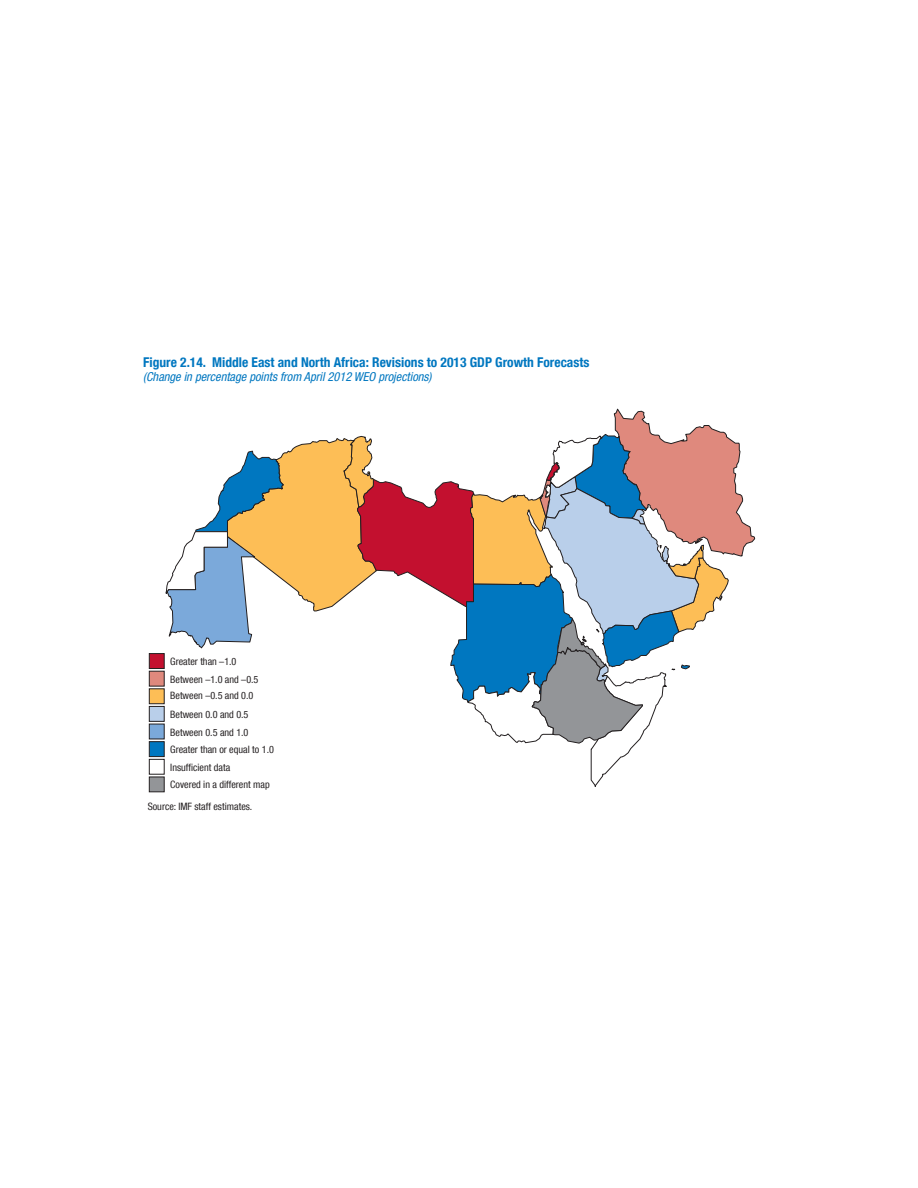
<style>
.page{position:relative;width:918px;height:1188px;background:#fff}
.page>*{position:absolute;margin:0;border:0;box-sizing:border-box;transform-origin:0 0}
.t1{font:700 condensed 13.5px "Helvetica Neue LT Com";color:#0077c0}
.t2{font:italic condensed 12.3px "Helvetica Neue LT Com";color:#0077c0}
.t3{font:condensed 10.2px/18px "Helvetica Neue LT Com";color:#231f20}
</style>
<div class="page">
<svg style="left:165px;top:408px;width:590px;height:379px"></svg>
<div style="left:149px;top:653px;width:15px;height:16px;background:#c3102f;border:1px solid #231f20"></div>
<div style="left:149px;top:671px;width:15px;height:15px;background:#df897d;border:1px solid #231f20"></div>
<div style="left:149px;top:689px;width:15px;height:15px;background:#fdbe56;border:1px solid #231f20"></div>
<div style="left:149px;top:706px;width:15px;height:16px;background:#b9cfea;border:1px solid #231f20"></div>
<div style="left:149px;top:724px;width:15px;height:15px;background:#7ba9da;border:1px solid #231f20"></div>
<div style="left:149px;top:741px;width:15px;height:16px;background:#0077c0;border:1px solid #231f20"></div>
<div style="left:149px;top:759px;width:15px;height:15px;background:#fff;border:1px solid #231f20"></div>
<div style="left:149px;top:777px;width:15px;height:15px;background:#939598;border:1px solid #231f20"></div>
<h1 class="t1" style="left:143px;top:354px;width:448px">Figure 2.14. Middle East and North Africa: Revisions to 2013 GDP Growth Forecasts</h1>
<p class="t2" style="left:143px;top:369px;width:290px">(Change in percentage points from April 2012 WEO projections)</p>
<p class="t3" style="left:170px;top:652px;width:90px">Greater than –1.0<br>Between –1.0 and –0.5</p>
<p class="t3" style="left:170px;top:687px;width:85px">Between –0.5 and 0.0</p>
<p class="t3" style="left:170px;top:705px;width:80px">Between 0.0 and 0.5<br>Between 0.5 and 1.0</p>
<p class="t3" style="left:170px;top:740px;width:105px">Greater than or equal to 1.0<br>Insufficient data</p>
<p class="t3" style="left:170px;top:775px;width:101px">Covered in a different map</p>
<p class="t3" style="left:148px;top:797px;width:106px">Source: IMF staff estimates.</p>
</div>
